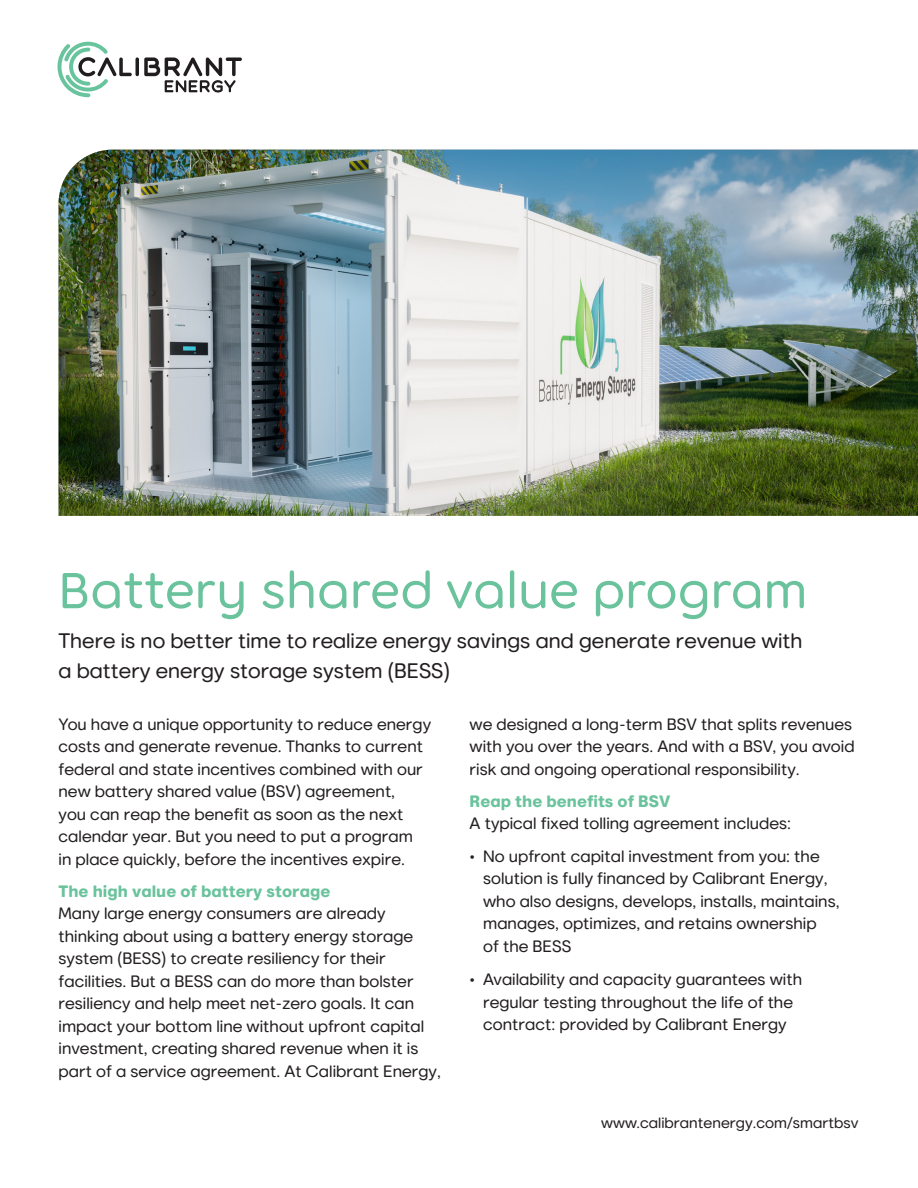
<style>
.page{position:relative;width:918px;height:1188px;background:#fff}
.page>*{position:absolute;margin:0;border:0;box-sizing:border-box;transform-origin:0 0}
.Headline_36_40pt{font:54px "Torus Pro";color:#6ac39c}
.Subhead_14_20pt__36pt_HL{font:21px/30px "Marlin Soft";color:#231f20}
.Body_Copy_11_15pt_Regular{font:16.5px/22.5px "Marlin Soft";color:#231f20}
.Body_Copy_Subhead_11_15pt_Extra_Bold{font:800 16.5px "Marlin Soft";color:#6ac39c}
.URL_Front{font:15px "Marlin Soft";color:#231f20}
</style>
<div class="page">
<img style="left:59px;top:150px;width:859px;height:366px">
<svg style="left:58px;top:42px;width:184px;height:55px"></svg>
<p class="Headline_36_40pt" style="left:58px;top:563px;width:750px">Battery shared value program</p>
<p class="Subhead_14_20pt__36pt_HL" style="left:58px;top:626px;width:746px">There is no better time to realize energy savings and generate revenue with a battery energy storage system (BESS)</p>
<p class="Body_Copy_11_15pt_Regular" style="left:59px;top:712px;width:374px">You have a unique opportunity to reduce energy costs and generate revenue. Thanks to current federal and state incentives combined with our new battery shared value (BSV) agreement,<br>you can reap the benefit as soon as the next calendar year. But you need to put a program<br>in place quickly, before the incentives expire.</p>
<p class="Body_Copy_Subhead_11_15pt_Extra_Bold" style="left:59px;top:880px;width:273px">The high value of battery storage</p>
<p class="Body_Copy_11_15pt_Regular" style="left:59px;top:902px;width:384px">Many large energy consumers are already thinking about using a battery energy storage system (BESS) to create resiliency for their facilities. But a BESS can do more than bolster resiliency and help meet net-zero goals. It can impact your bottom line without upfront capital investment, creating shared revenue when it is part of a service agreement. At Calibrant Energy,</p>
<p class="Body_Copy_11_15pt_Regular" style="left:470px;top:712px;width:386px">we designed a long-term BSV that splits revenues with you over the years. And with a BSV, you avoid risk and ongoing operational responsibility.</p>
<p class="Body_Copy_Subhead_11_15pt_Extra_Bold" style="left:470px;top:790px;width:202px">Reap the benefits of BSV</p>
<p class="Body_Copy_11_15pt_Regular" style="left:470px;top:812px;width:323px">A typical fixed tolling agreement includes:</p>
<p class="Body_Copy_11_15pt_Regular" style="left:483px;top:845px;width:358px;text-indent:-14px">• No upfront capital investment from you: the solution is fully financed by Calibrant Energy, who also designs, develops, installs, maintains, manages, optimizes, and retains ownership<br>of the BESS</p>
<p class="Body_Copy_11_15pt_Regular" style="left:470px;top:968px;width:334px;text-align:center">• Availability and capacity guarantees with regular testing throughout the life of the contract: provided by Calibrant Energy</p>
<p class="URL_Front" style="left:601px;top:1113px;width:259px">www.calibrantenergy.com/smartbsv</p>
</div>
